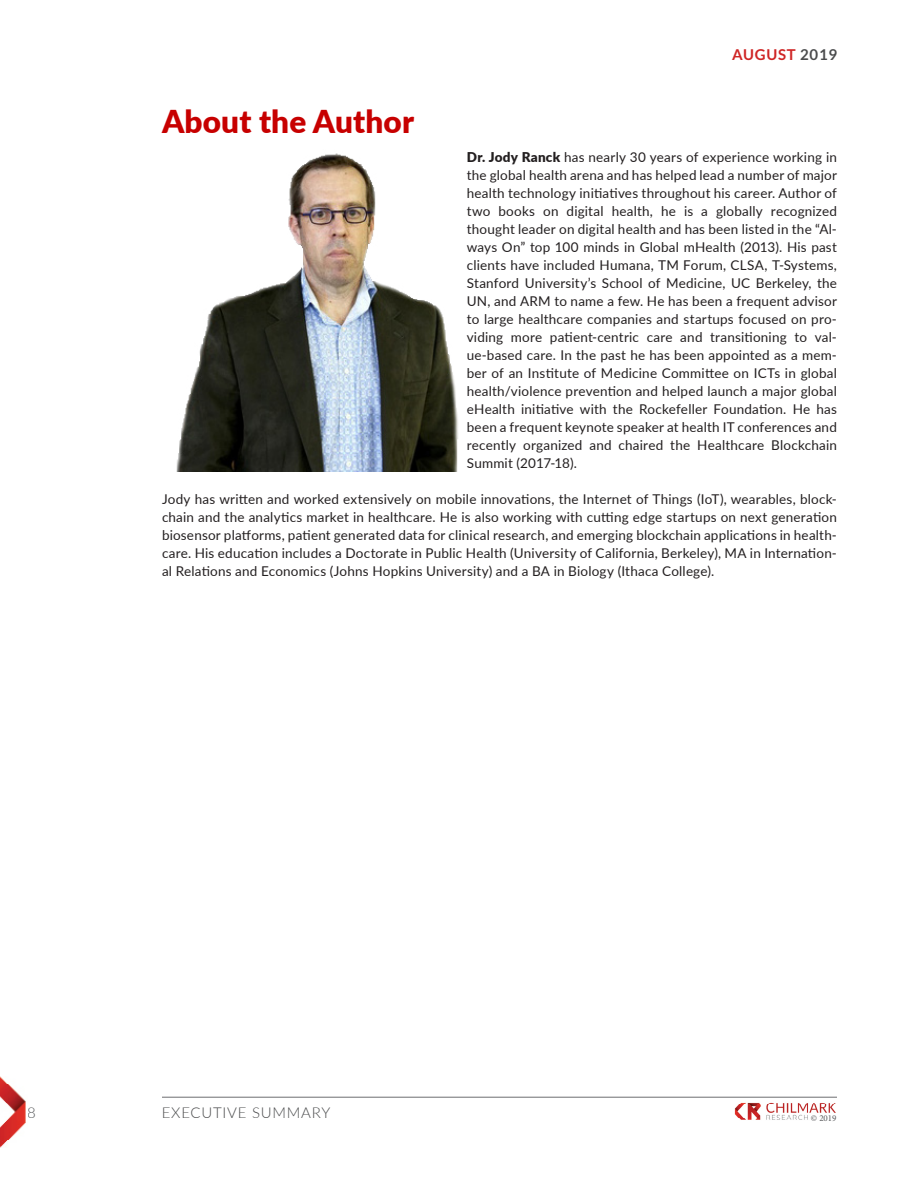
<style>
.page{position:relative;width:918px;height:1188px;background:#fff}
.page>*{position:absolute;margin:0;border:0;box-sizing:border-box;transform-origin:0 0}
.Chapter_header_conte{font:900 31.5px "Lato";letter-spacing:.005em;color:#c70000}
.t1{font:300 15px "Lato";letter-spacing:.05em;color:#4b4c4d}
.t2{font:700 15px "Lato";letter-spacing:.05em;color:#cf2626}
.t3{font:300 15px "Lato";color:#57585a}
.Body_text{font:13.5px/18px "Lato";letter-spacing:.015em;color:#231f20;text-align:justify}
.t4{font:9px "Minion Pro";color:#57585a}
.s1{color:#4b4c4d}
.s2{font-weight:900}
</style>
<div class="page">
<hr style="left:162px;top:1097px;width:675px;height:1px;background:#6c6d70">
<img style="left:0;top:1076px;width:26px;height:71px">
<img style="left:735px;top:1102px;width:101px;height:18px">
<img style="left:176px;top:153px;width:282px;height:318px">
<p class="Chapter_header_conte" style="left:162px;top:98px;width:254px">About the Author</p>
<p class="t2" style="left:732px;top:46px;width:107px">AUGUST <span class="s1">2019</span></p>
<p class="Body_text" style="left:467px;top:148px;width:372px"><span class="s2">Dr. Jody Ranck</span> has nearly 30 years of experience working in the global health arena and has helped lead a number of major health technology initiatives throughout his career. Author of two books on digital health, he is a globally recognized thought leader on digital health and has been listed in the “Al&shy;ways On” top 100 minds in Global mHealth (2013). His past clients have included Humana, TM Forum, CLSA, T-Systems, Stanford University’s School of Medicine, UC Berkeley, the UN, and ARM to name a few. He has been a frequent advisor to large healthcare companies and startups focused on pro&shy;viding more patient-centric care and transitioning to val&shy;ue-based care. In the past he has been appointed as a mem&shy;ber of an Institute of Medicine Committee on ICTs in global health/violence prevention and helped launch a major global eHealth initiative with the Rockefeller Foundation. He has been a frequent keynote speaker at health IT conferences and recently organized and chaired the Healthcare Blockchain Summit (2017-18).</p>
<p class="Body_text" style="left:162px;top:490px;width:676px">Jody has written and worked extensively on mobile innovations, the Internet of Things (IoT), wearables, block&shy;chain and the analytics market in healthcare. He is also working with cutting edge startups on next generation biosensor platforms, patient generated data for clinical research, and emerging blockchain applications in health&shy;care. His education includes a Doctorate in Public Health (University of California, Berkeley), MA in Internation&shy;al Relations and Economics (Johns Hopkins University) and a BA in Biology (Ithaca College).</p>
<p class="t3" style="left:27px;top:1102px;width:10px">8</p>
<p class="t4" style="left:811px;top:1112px;width:27px">© 2019</p>
<p class="t1" style="left:162px;top:1102px;width:124px">EXECUTIVE SUMMAR</p>
<p class="t1" style="left:321px;top:1102px;width:10px">Y</p>
</div>
